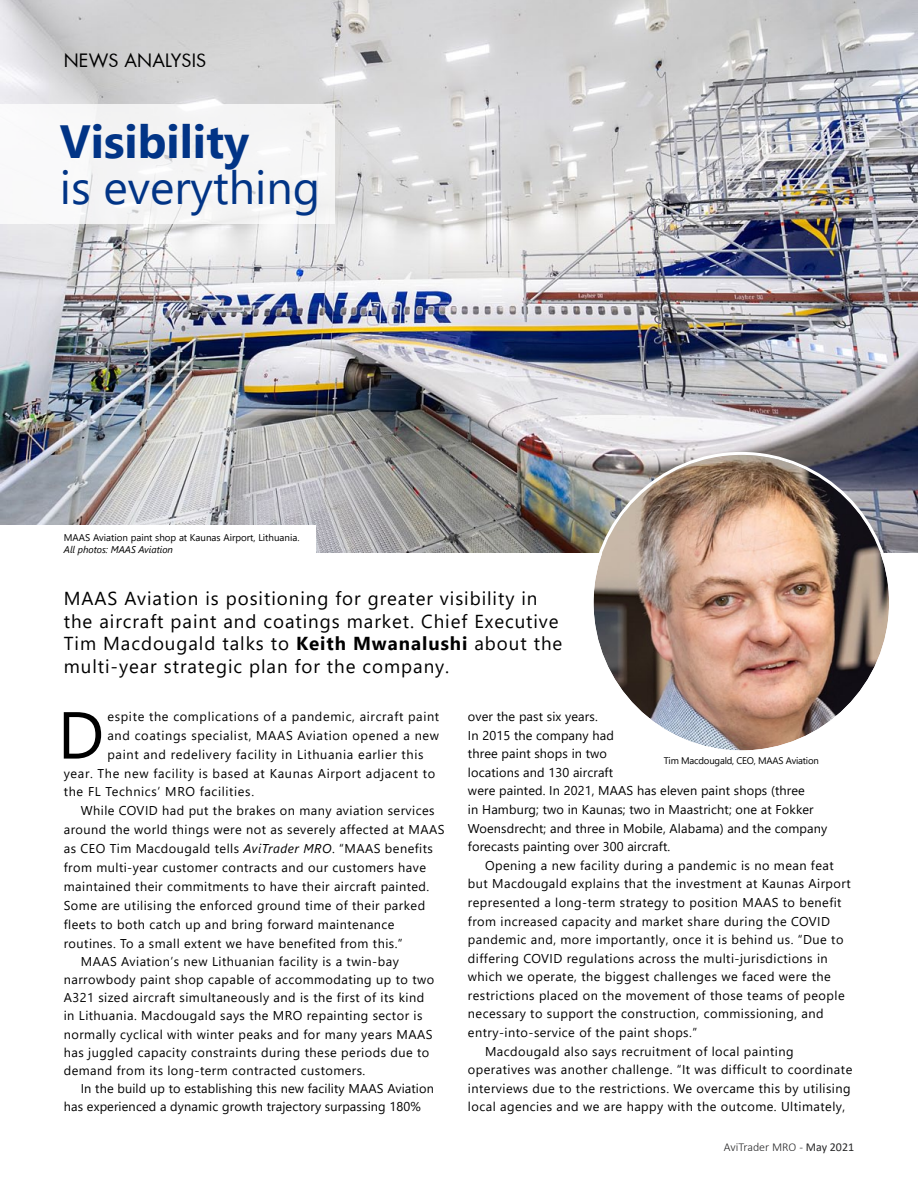
<style>
.page{position:relative;width:918px;height:1188px;background:#fff}
.page>*{position:absolute;margin:0;border:0;box-sizing:border-box;transform-origin:0 0}
.t1{font:66.3px "Segoe UI";color:#000}
.t2{font:46.5px "Segoe UI";color:#013486}
.t3{font:700 46.5px "Segoe UI";color:#013486}
.t4{font:18.75px/22.5px "Segoe UI";letter-spacing:.05em;color:#000}
.t5{font:18px "Futura";letter-spacing:.01em;color:#000}
.t6{font:12.75px "Segoe UI";letter-spacing:.035em;color:#000}
.t7{font:12.75px/18.6px "Segoe UI";letter-spacing:.01em;color:#000}
.t8{font:300 12px "Calibri";color:#282829}
.t9{font:9.75px "Segoe UI";color:#000}
.t10{font:italic 9.75px "Segoe UI";color:#000}
.t11{font:9.6px "Segoe UI";letter-spacing:-.02em;color:#000}
.s1{font-weight:700}
.s2{font-style:italic}
.s3{font-weight:400}
</style>
<div class="page">
<img style="left:0;top:0;width:918px;height:552px">
<div style="left:0;top:525px;width:316px;height:36px;background:#fff"></div>
<svg style="left:0;top:0;width:39px;height:104px;background:#e2e1e5"></svg>
<div style="left:0;top:104px;width:335px;height:119px;background:#f5f5f5"></div>
<img style="left:594px;top:455px;width:295px;height:295px;border-radius:148px">
<h3 class="t5" style="left:64px;top:48px;width:144px">NEWS ANALYSIS</h3>
<h2 class="t3" style="left:60px;top:97px;width:191px">Visibility</h2>
<h2 class="t2" style="left:60px;top:144px;width:262px">is everything</h2>
<p class="t9" style="left:64px;top:528px;width:237px">MAAS Aviation paint shop at Kaunas Airport, Lithuania.</p>
<p class="t10" style="left:64px;top:540px;width:111px">All photos: MAAS Aviation</p>
<h3 class="t4" style="left:64px;top:586px;width:500px">MAAS Aviation is positioning for greater visibility in the aircraft paint and coatings market. Chief Executive Tim Macdougald talks to <span class="s1">Keith Mwanalushi</span> about the multi-year strategic plan for the company.</h3>
<h1 class="t1" style="left:58px;top:673px;width:48px">D</h1>
<p class="t6" style="left:108px;top:705px;width:333px">espite the complications of a pandemic, aircraft paint</p>
<p class="t6" style="left:108px;top:723px;width:333px">and coatings specialist, MAAS Aviation opened a new</p>
<p class="t6" style="left:108px;top:742px;width:317px">paint and redelivery facility in Lithuania earlier this</p>
<p class="t6" style="left:64px;top:761px;width:373px">year. The new facility is based at Kaunas Airport adjacent to</p>
<p class="t6" style="left:64px;top:780px;width:192px">the FL Technics’ MRO facilities.</p>
<p class="t6" style="left:81px;top:799px;width:355px">While COVID had put the brakes on many aviation services</p>
<p class="t6" style="left:64px;top:818px;width:382px">around the world things were not as severely affected at MAAS</p>
<p class="t6" style="left:64px;top:837px;width:371px">as CEO Tim Macdougald tells <span class="s2">AviTrader MRO</span>. “MAAS benefits</p>
<p class="t6" style="left:64px;top:856px;width:364px">from multi-year customer contracts and our customers have</p>
<p class="t6" style="left:64px;top:874px;width:367px">maintained their commitments to have their aircraft painted.</p>
<p class="t6" style="left:64px;top:893px;width:363px">Some are utilising the enforced ground time of their parked</p>
<p class="t6" style="left:64px;top:912px;width:332px">fleets to both catch up and bring forward maintenance</p>
<p class="t6" style="left:64px;top:931px;width:340px">routines. To a small extent we have benefited from this.”</p>
<p class="t6" style="left:81px;top:949px;width:320px">MAAS Aviation’s new Lithuanian facility is a twin-bay</p>
<p class="t6" style="left:64px;top:968px;width:372px">narrowbody paint shop capable of accommodating up to two</p>
<p class="t6" style="left:64px;top:986px;width:362px">A321 sized aircraft simultaneously and is the first of its kind</p>
<p class="t6" style="left:64px;top:1004px;width:360px">in Lithuania. Macdougald says the MRO repainting sector is</p>
<p class="t6" style="left:64px;top:1022px;width:370px">normally cyclical with winter peaks and for many years MAAS</p>
<p class="t6" style="left:64px;top:1040px;width:367px">has juggled capacity constraints during these periods due to</p>
<p class="t6" style="left:64px;top:1058px;width:303px">demand from its long-term contracted customers.</p>
<p class="t7" style="left:81px;top:1078px;width:355px">In the build up to establishing this new facility MAAS Aviation</p>
<p class="t7" style="left:64px;top:1096px;width:359px">has experienced a dynamic growth trajectory surpassing 180%</p>
<p class="t7" style="left:468px;top:706px;width:361px">over the past six years.<br>In 2015 the company had<br>three paint shops in two<br>locations and 130 aircraft<br>were painted. In 2021, MAAS has eleven paint shops (three<br>in Hamburg; two in Kaunas; two in Maastricht; one at Fokker Woensdrecht; and three in Mobile, Alabama) and the company forecasts painting over 300 aircraft.</p>
<p class="t6" style="left:485px;top:853px;width:350px">Opening a new facility during a pandemic is no mean feat</p>
<p class="t6" style="left:468px;top:872px;width:384px">but Macdougald explains that the investment at Kaunas Airport</p>
<p class="t6" style="left:468px;top:890px;width:375px">represented a long-term strategy to position MAAS to benefit</p>
<p class="t6" style="left:468px;top:909px;width:363px">from increased capacity and market share during the COVID</p>
<p class="t6" style="left:468px;top:928px;width:377px">pandemic and, more importantly, once it is behind us. “Due to</p>
<p class="t6" style="left:468px;top:946px;width:361px">differing COVID regulations across the multi-jurisdictions in</p>
<p class="t6" style="left:468px;top:965px;width:364px">which we operate, the biggest challenges we faced were the</p>
<p class="t6" style="left:468px;top:983px;width:378px">restrictions placed on the movement of those teams of people</p>
<p class="t6" style="left:468px;top:1002px;width:357px">necessary to support the construction, commissioning, and</p>
<p class="t6" style="left:468px;top:1020px;width:231px">entry-into-service of the paint shops.”</p>
<p class="t6" style="left:485px;top:1039px;width:310px">Macdougald also says recruitment of local painting</p>
<p class="t6" style="left:468px;top:1058px;width:386px">operatives was another challenge. “It was difficult to coordinate</p>
<p class="t6" style="left:468px;top:1076px;width:384px">interviews due to the restrictions. We overcame this by utilising</p>
<p class="t6" style="left:468px;top:1095px;width:379px">local agencies and we are happy with the outcome. Ultimately,</p>
<p class="t11" style="left:664px;top:752px;width:157px">Tim Macdougald, CEO, MAAS Aviation</p>
<p class="t8" style="left:724px;top:1140px;width:132px">AviTrader MRO - <span class="s3">May 2021</span></p>
</div>
